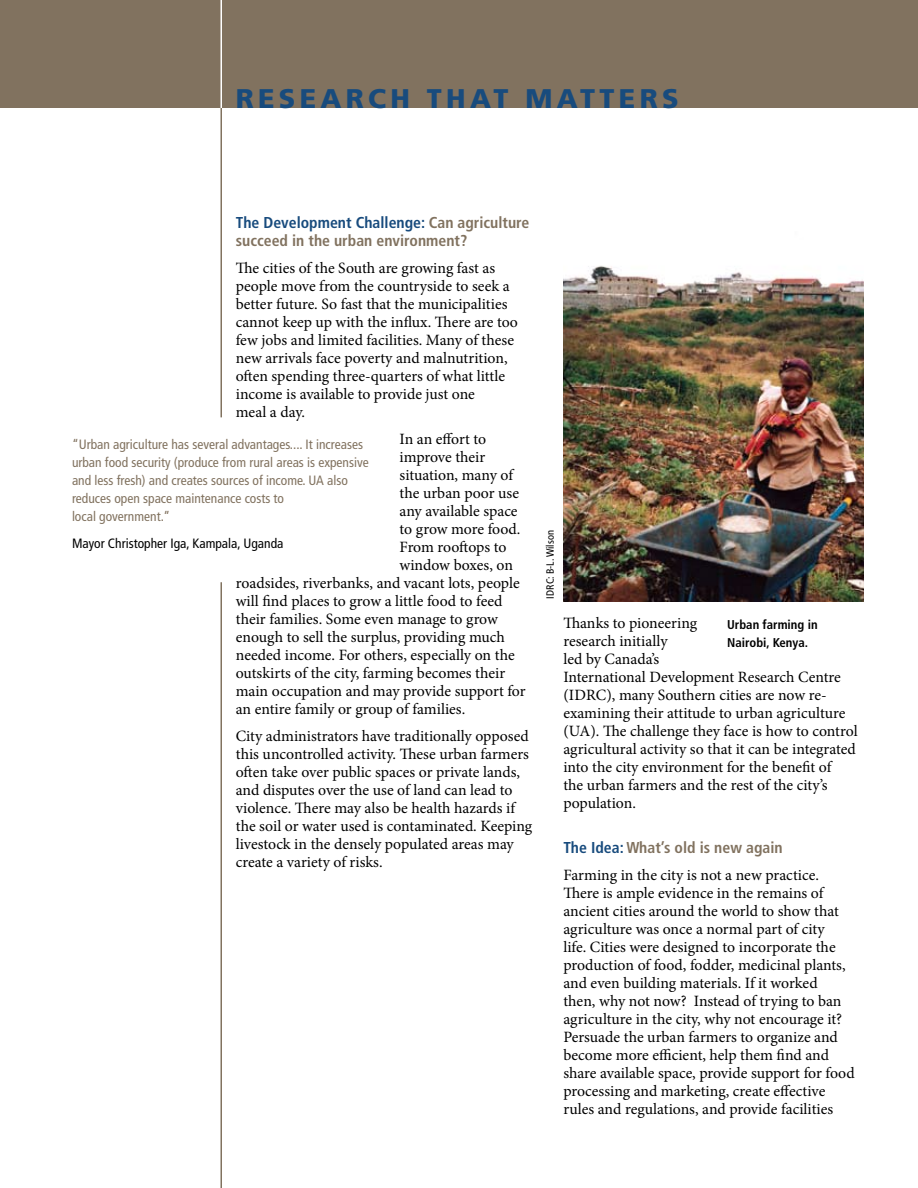
<style>
.page{position:relative;width:918px;height:1188px;background:#fff}
.page>*{position:absolute;margin:0;border:0;box-sizing:border-box;transform-origin:0 0}
.t1{font:900 27px "Frutiger";letter-spacing:.16em;color:#184b7d}
.t2{font:15.75px/18px "Minion Pro";color:#000}
.t3{font:700 condensed 15.75px/18px "Frutiger";color:#81725f}
.t4{font:condensed 13.5px/18px "Frutiger";color:#81725f}
.t5{font:condensed 13.5px "Frutiger";color:#000}
.t6{font:700 condensed 12.75px/18px "Frutiger";color:#000}
.t7{font:condensed 10.5px "Frutiger";color:#000}
.s1{color:#184b7d}
</style>
<div class="page">
<div style="left:0;top:0;width:918px;height:108px;background:#81725f"></div>
<hr style="left:220px;top:0;width:2px;height:108px;background:#fff">
<hr style="left:220px;top:108px;width:2px;height:309px;background:#81725f">
<img style="left:563px;top:265px;width:301px;height:337px">
<hr style="left:220px;top:582px;width:2px;height:606px;background:#81725f">
<h1 class="t1" style="left:236px;top:82px;width:444px">RESEARCH THAT MATTERS</h1>
<p class="t3" style="left:236px;top:213px;width:295px"><span class="s1">The Development Challenge:</span> Can agriculture succeed in the urban environment?</p>
<p class="t2" style="left:236px;top:259px;width:284px">The cities of the South are growing fast as people move from the countryside to seek a better future. So fast that the municipalities cannot keep up with the influx. There are too few jobs and limited facilities. Many of these new arrivals face poverty and malnutrition, often spending three-quarters of what little income is available to provide just one<br>meal a day.</p>
<p class="t2" style="left:400px;top:430px;width:88px">In an effort to</p>
<p class="t2" style="left:400px;top:448px;width:87px">improve their</p>
<p class="t2" style="left:400px;top:466px;width:115px">situation, many of</p>
<p class="t2" style="left:400px;top:484px;width:121px">the urban poor use</p>
<p class="t2" style="left:400px;top:502px;width:120px">any available space</p>
<p class="t2" style="left:400px;top:520px;width:122px">to grow more food.</p>
<p class="t2" style="left:400px;top:538px;width:108px">From rooftops to</p>
<p class="t2" style="left:400px;top:556px;width:115px">window boxes, on</p>
<p class="t2" style="left:236px;top:574px;width:285px">roadsides, riverbanks, and vacant lots, people</p>
<p class="t2" style="left:236px;top:592px;width:268px">will find places to grow a little food to feed</p>
<p class="t2" style="left:236px;top:610px;width:264px">their families. Some even manage to grow</p>
<p class="t2" style="left:236px;top:628px;width:271px">enough to sell the surplus, providing much</p>
<p class="t2" style="left:236px;top:646px;width:280px">needed income. For others, especially on the</p>
<p class="t2" style="left:236px;top:664px;width:271px">outskirts of the city, farming becomes their</p>
<p class="t2" style="left:236px;top:682px;width:291px">main occupation and may provide support for</p>
<p class="t2" style="left:236px;top:700px;width:231px">an entire family or group of families.</p>
<p class="t2" style="left:236px;top:727px;width:298px">City administrators have traditionally opposed this uncontrolled activity. These urban farmers often take over public spaces or private lands, and disputes over the use of land can lead to violence. There may also be health hazards if the soil or water used is contaminated. Keeping livestock in the densely populated areas may create a variety of risks.</p>
<p class="t4" style="left:72px;top:436px;width:298px">“Urban agriculture has several advantages.... It increases urban food security (produce from rural areas is expensive and less fresh) and creates sources of income. ua also reduces open space maintenance costs to<br>local government.”</p>
<p class="t5" style="left:72px;top:536px;width:213px">Mayor Christopher Iga, Kampala, Uganda</p>
<p class="t7" style="left:544px;top:598px;width:70px;rotate:-90deg">IDRC: B-L. Wilson</p>
<p class="t2" style="left:563px;top:614px;width:279px">Thanks to pioneering<br>research initially<br>led by Canada’s<br>International Development Research Centre (idrc</p>
<p class="t6" style="left:727px;top:616px;width:92px">Urban farming in<br>Nairobi, Kenya.</p>
<p class="t2" style="left:563px;top:686px;width:296px;text-indent:43px">), many Southern cities are now re&shy;examining their attitude to urban agriculture (ua). The challenge they face is how to control agricultural activity so that it can be integrated into the city environment for the benefit of<br>the urban farmers and the rest of the city’s population.</p>
<p class="t3" style="left:563px;top:839px;width:221px"><span class="s1">The Idea:</span> What’s old is new again</p>
<p class="t2" style="left:563px;top:866px;width:293px">Farming in the city is not a new practice.<br>There is ample evidence in the remains of ancient cities around the world to show that agriculture was once a normal part of city<br>life. Cities were designed to incorporate the production of food, fodder, medicinal plants, and even building materials. If it worked<br>then, why not now? Instead of trying to ban agriculture in the city, why not encourage it?<br>Persuade the urban farmers to organize and become more efficient, help them find and share available space, provide support for food processing and marketing, create effective rules and regulations, and provide facilities</p>
</div>
